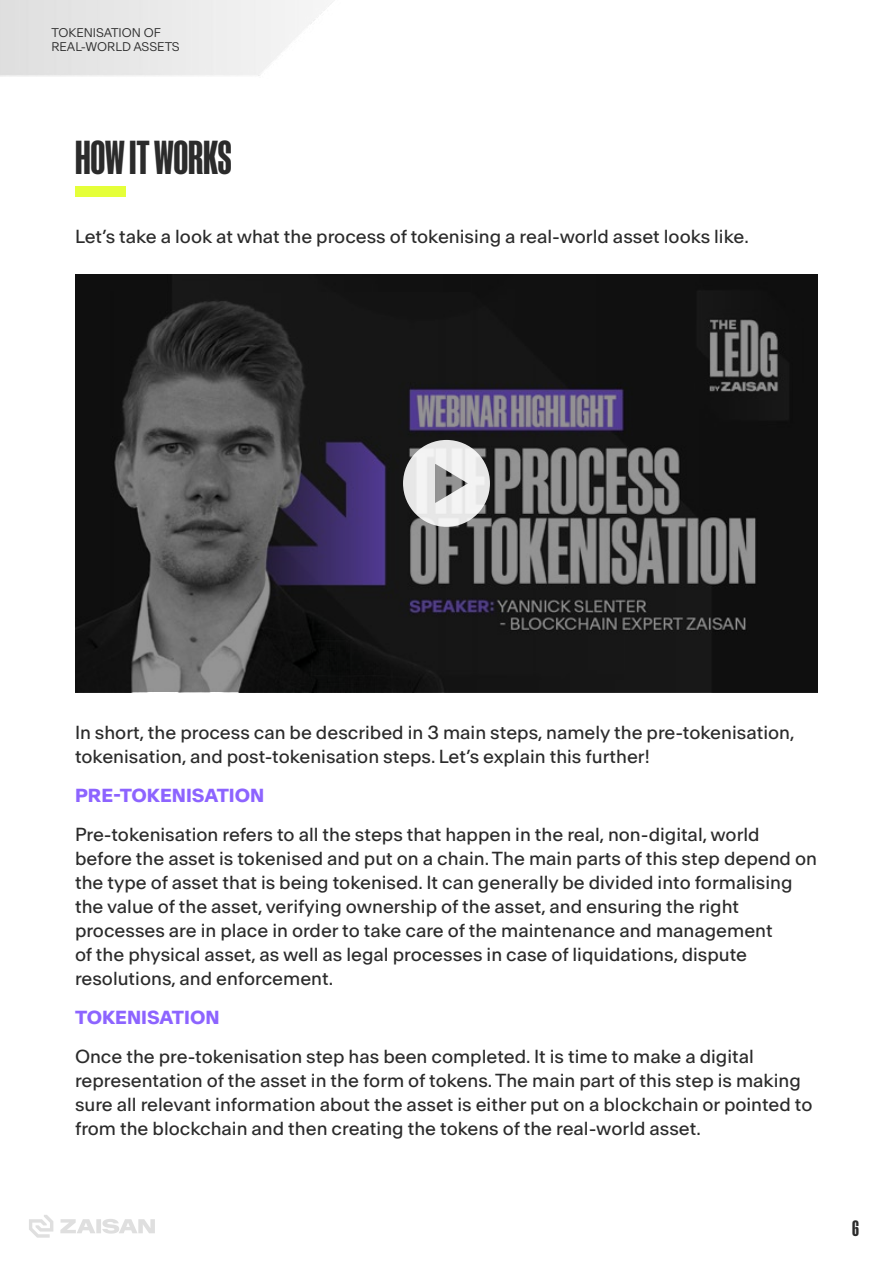
<style>
.page{position:relative;width:893px;height:1263px;background:#fff}
.page>*{position:absolute;margin:0;border:0;box-sizing:border-box;transform-origin:0 0}
.t1{font:700 45px "Manuka";color:#2b2b2b}
.t2{font:700 21px "Manuka";color:#2b2b2b}
.t3{font:18px/24px "Antarctica";color:#2b2b2b}
.t4{font:700 18px "Antarctica";color:#8d64ff}
.t5{font:300 12px/14.4px "Antarctica";color:#2b2b2b}
</style>
<div class="page">
<svg style="left:29px;top:1215px;width:24px;height:23px"></svg>
<svg style="left:60px;top:1219px;width:95px;height:14px"></svg>
<div style="left:75px;top:187px;width:51px;height:10px;background:#e5ff39"></div>
<svg style="left:75px;top:274px;width:743px;height:418px;background:#2f2e31"></svg>
<svg style="left:403px;top:440px;width:87px;height:87px"></svg>
<p class="t5" style="left:51px;top:26px;width:130px">TOKENISATION OF<br>REAL-WORLD ASSETS</p>
<h1 class="t1" style="left:75px;top:134px;width:158px">HOW IT WORKS</h1>
<p class="t3" style="left:75px;top:225px;width:675px">Let’s take a look at what the process of tokenising a real-world asset looks like.</p>
<p class="t3" style="left:75px;top:721px;width:721px">In short, the process can be described in 3 main steps, namely the pre-tokenisation, tokenisation, and post-tokenisation steps. Let’s explain this further!</p>
<p class="t4" style="left:75px;top:783px;width:191px">PRE-TOKENISATION</p>
<p class="t3" style="left:75px;top:823px;width:743px">Pre-tokenisation refers to all the steps that happen in the real, non-digital, world before the asset is tokenised and put on a chain. The main parts of this step depend on the type of asset that is being tokenised. It can generally be divided into formalising the value of the asset, verifying ownership of the asset, and ensuring the right processes are in place in order to take care of the maintenance and management<br>of the physical asset, as well as legal processes in case of liquidations, dispute resolutions, and enforcement.</p>
<p class="t4" style="left:75px;top:1005px;width:146px">TOKENISATION</p>
<p class="t3" style="left:75px;top:1045px;width:739px">Once the pre-tokenisation step has been completed. It is time to make a digital representation of the asset in the form of tokens. The main part of this step is making sure all relevant information about the asset is either put on a blockchain or pointed to from the blockchain and then creating the tokens of the real-world asset.</p>
<p class="t2" style="left:852px;top:1217px;width:8px">6</p>
</div>
